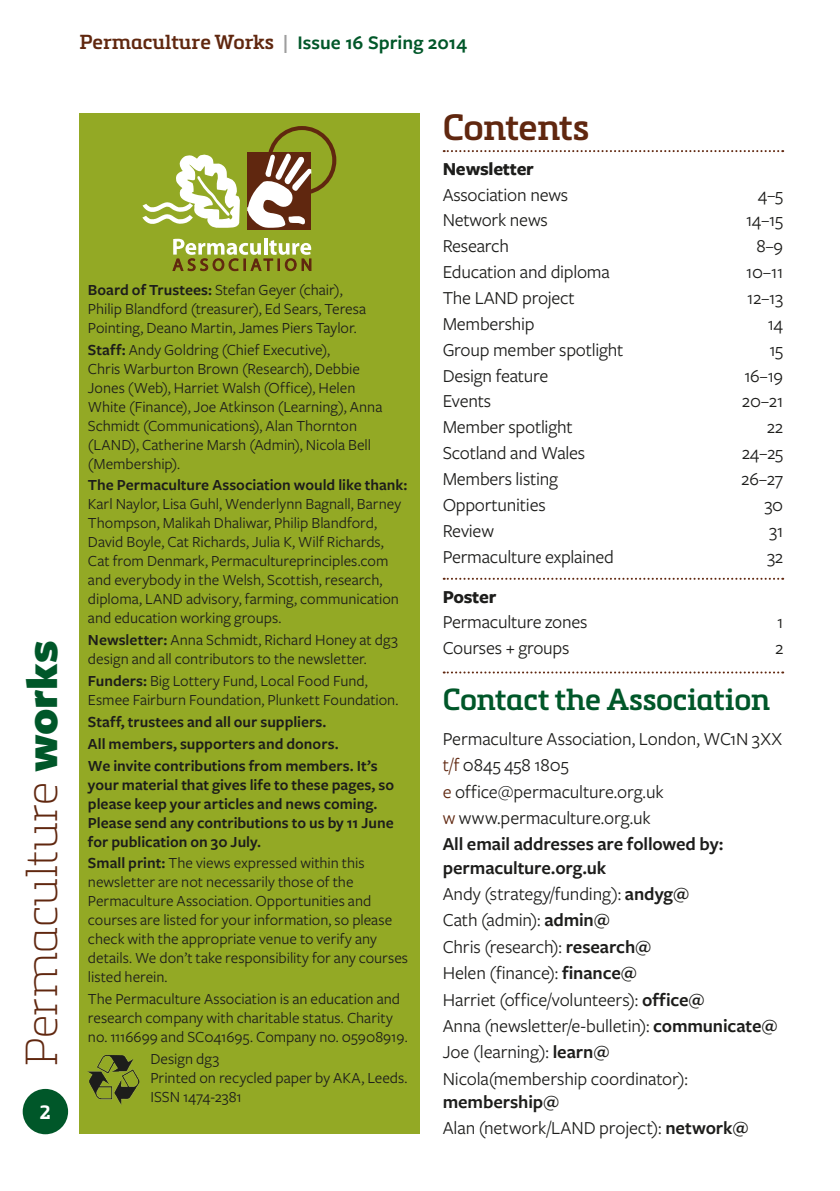
<style>
.page{position:relative;width:840px;height:1191px;background:#fff}
.page>*{position:absolute;margin:0;border:0;box-sizing:border-box;transform-origin:0 0}
.t1{font:44px "Metronic Slab Pro Air";letter-spacing:-.005em;color:#60270f}
.t2{font:600 36px "Metronic Slab Pro";letter-spacing:-.015em;color:#60270f}
.t3{font:600 30px "Metronic Slab Pro";letter-spacing:-.01em;color:#005729}
.t4{font:600 20px "Metronic Slab Pro";color:#60270f}
.t5{font:19px/26.4px "Freight Sans Pro";letter-spacing:-.015em;color:#1d1d1b}
.t6{font:700 19px "Freight Sans Pro";letter-spacing:-.015em;color:#1d1d1b}
.t7{font:700 19px "Metronic Slab Pro";color:#fff}
.t8{font:16px/19px "Freight Sans Pro";color:#1d1d1b}
.t9{font:600 16px/19px "Freight Sans Pro";color:#1d1d1b}
.s1{font-family:"Freight Sans Pro";color:#9d9d9d}
.s2{font-family:"Freight Sans Pro";color:#005729}
.s3{font-family:"Freight Sans Pro";font-weight:900;font-size:46px;color:#005729}
.s4{font-weight:600}
.s5{color:#60270f}
</style>
<div class="page">
<div style="left:23px;top:1089px;width:45px;height:45px;background:#005729;border-radius:50%"></div>
<div style="left:79px;top:113px;width:341px;height:1021px;background:#93a925"></div>
<svg style="left:173px;top:239px;width:138px;height:32px"></svg>
<svg style="left:142px;top:154px;width:98px;height:74px"></svg>
<div style="left:247px;top:152px;width:64px;height:78px;background:#60270f"></div>
<svg style="left:247px;top:126px;width:89px;height:102px"></svg>
<img style="left:88px;top:1054px;width:51px;height:50px">
<svg style="left:443px;top:150px;width:339px;height:2px"></svg>
<svg style="left:443px;top:578px;width:339px;height:2px"></svg>
<svg style="left:443px;top:671px;width:339px;height:2px"></svg>
<p class="t4" style="left:79px;top:29px;width:389px">Permaculture Works <span class="s1">|</span> <span class="s2">Issue 16 Spring 2014</span></p>
<h1 class="t1" style="left:11px;top:1066px;width:427px;rotate:-90deg">Permaculture <span class="s3">works</span></h1>
<p class="t7" style="left:40px;top:1100px;width:12px">2</p>
<p class="t8" style="left:88px;top:279px;width:279px"><span class="s4">Board of Trustees:</span> Stefan Geyer (chair),<br>Philip Blandford (treasurer), Ed Sears, Teresa<br>Pointing, Deano Martin, James Piers Taylor.</p>
<p class="t8" style="left:88px;top:339px;width:296px"><span class="s4">Staff:</span> Andy Goldring (Chief Executive),<br>Chris Warburton Brown (Research), Debbie Jones (Web), Harriet Walsh (Office), Helen White (Finance), Joe Atkinson (Learning), Anna Schmidt (Communications), Alan Thornton (LAND), Catherine Marsh (Admin), Nicola Bell (Membership).</p>
<p class="t9" style="left:88px;top:475px;width:321px">The Permaculture Association would like thank:</p>
<p class="t8" style="left:88px;top:494px;width:314px">Karl Naylor, Lisa Guhl, Wenderlynn Bagnall, Barney Thompson, Malikah Dhaliwar, Philip Blandford, David Boyle, Cat Richards, Julia K, Wilf Richards, Cat from Denmark, Permacultureprinciples.com and everybody in the Welsh, Scottish, research, diploma, LAND advisory, farming, communication and education working groups.</p>
<p class="t8" style="left:88px;top:630px;width:311px"><span class="s4">Newsletter:</span> Anna Schmidt, Richard Honey at dg3 design and all contributors to the newsletter.</p>
<p class="t8" style="left:88px;top:670px;width:312px"><span class="s4">Funders:</span> Big Lottery Fund, Local Food Fund,<br>Esmee Fairburn Foundation, Plunkett Foundation.</p>
<p class="t9" style="left:88px;top:710px;width:291px;line-height:21.8px">Staff, trustees and all our suppliers.<br>All members, supporters and donors.<br>We invite contributions from members. It’s</p>
<p class="t9" style="left:88px;top:774px;width:307px">your material that gives life to these pages, so please keep your articles and news coming.<br>Please send any contributions to us by 11 June for publication on 30 July.</p>
<p class="t8" style="left:88px;top:853px;width:321px"><span class="s4">Small print:</span> The views expressed within this newsletter are not necessarily those of the Permaculture Association. Opportunities and courses are listed for your information, so please check with the appropriate venue to verify any details. We don’t take responsibility for any courses listed herein.</p>
<p class="t8" style="left:88px;top:989px;width:321px">The Permaculture Association is an education and research company with charitable status. Charity no. 1116699 and SC041695. Company no. 05908919.</p>
<p class="t8" style="left:150px;top:1048px;width:258px">Design dg3<br>Printed on recycled paper by AKA, Leeds.<br>ISSN 1474-2381</p>
<h2 class="t2" style="left:442px;top:105px;width:148px">Contents</h2>
<p class="t6" style="left:442px;top:155px;width:93px">Newsletter</p>
<p class="t5" style="left:442px;top:180px;width:127px">Association news</p>
<p class="t5" style="left:757px;top:180px;width:27px">4–5</p>
<p class="t5" style="left:442px;top:206px;width:106px">Network news</p>
<p class="t5" style="left:745px;top:206px;width:39px">14–15</p>
<p class="t5" style="left:442px;top:232px;width:68px">Research</p>
<p class="t5" style="left:756px;top:232px;width:28px">8–9</p>
<p class="t5" style="left:442px;top:258px;width:168px">Education and diploma</p>
<p class="t5" style="left:745px;top:258px;width:38px">10–11</p>
<p class="t5" style="left:442px;top:284px;width:133px">The LAND project</p>
<p class="t5" style="left:746px;top:284px;width:38px">12–13</p>
<p class="t5" style="left:442px;top:310px;width:93px">Membership</p>
<p class="t5" style="left:767px;top:310px;width:17px">14</p>
<p class="t5" style="left:442px;top:335px;width:182px">Group member spotlight</p>
<p class="t5" style="left:768px;top:335px;width:15px">15</p>
<p class="t5" style="left:442px;top:361px;width:107px">Design feature</p>
<p class="t5" style="left:744px;top:361px;width:40px">16–19</p>
<p class="t5" style="left:442px;top:387px;width:50px">Events</p>
<p class="t5" style="left:741px;top:387px;width:43px">20–21</p>
<p class="t5" style="left:442px;top:413px;width:131px">Member spotlight</p>
<p class="t5" style="left:766px;top:413px;width:18px">22</p>
<p class="t5" style="left:442px;top:439px;width:144px">Scotland and Wales</p>
<p class="t5" style="left:741px;top:439px;width:43px">24–25</p>
<p class="t5" style="left:442px;top:465px;width:117px">Members listing</p>
<p class="t5" style="left:740px;top:465px;width:43px">26–27</p>
<p class="t5" style="left:442px;top:490px;width:104px">Opportunities</p>
<p class="t5" style="left:764px;top:490px;width:20px">30</p>
<p class="t5" style="left:442px;top:516px;width:53px">Review</p>
<p class="t5" style="left:768px;top:516px;width:15px">31</p>
<p class="t5" style="left:442px;top:542px;width:172px">Permaculture explained</p>
<p class="t5" style="left:766px;top:542px;width:18px">32</p>
<p class="t6" style="left:442px;top:583px;width:55px">Poster</p>
<p class="t5" style="left:442px;top:608px;width:146px">Permaculture zones</p>
<p class="t5" style="left:776px;top:608px;width:8px">1</p>
<p class="t5" style="left:442px;top:634px;width:128px">Courses + groups</p>
<p class="t5" style="left:774px;top:634px;width:10px">2</p>
<h3 class="t3" style="left:442px;top:681px;width:329px">Contact the Association</h3>
<p class="t5" style="left:442px;top:724px;width:341px">Permaculture Association, London, WC1N 3XX <span class="s5">t/f</span> 0845 458 1805<br><span class="s5">e</span> office@permaculture.org.uk<br><span class="s5">w</span> www.permaculture.org.uk<br><span class="s4">All email addresses are followed by:</span></p>
<p class="t5" style="left:442px;top:853px;width:336px"><span class="s4">permaculture.org.uk<br></span>Andy (strategy/funding): <span class="s4">andyg@<br></span>Cath (admin): <span class="s4">admin@<br></span>Chris (research): <span class="s4">research@<br></span>Helen (finance): <span class="s4">finance@<br></span>Harriet (office/volunteers): <span class="s4">office@<br></span>Anna (newsletter/e-bulletin): <span class="s4">communicate@<br></span>Joe (learning): <span class="s4">learn@<br></span>Nicola(membership coordinator):</p>
<p class="t5" style="left:442px;top:1087px;width:307px"><span class="s4">membership@<br></span>Alan (network/LAND project): <span class="s4">network@</span></p>
</div>
